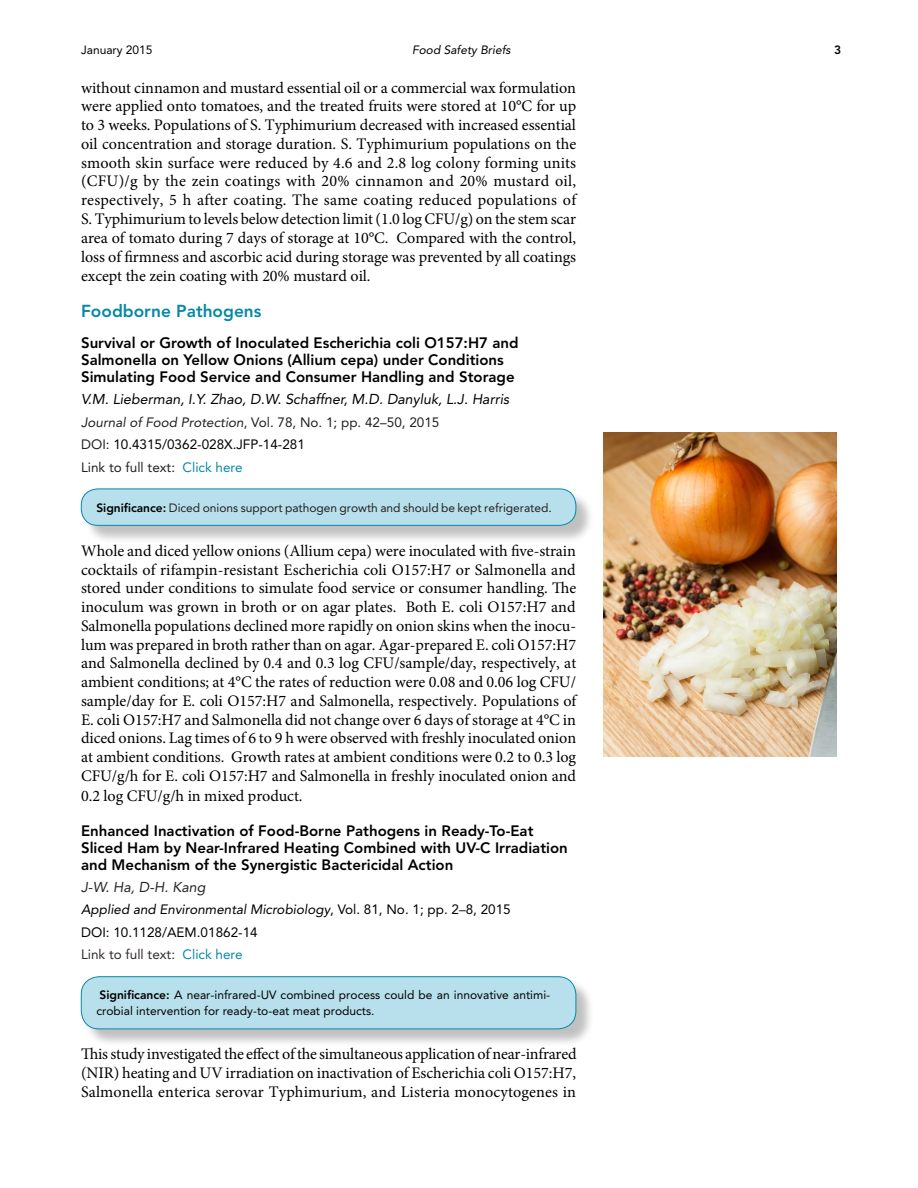
<style>
.page{position:relative;width:918px;height:1188px;background:#fff}
.page>*{position:absolute;margin:0;border:0;box-sizing:border-box;transform-origin:0 0}
.t1{font:800 17.25px "Avenir LT Std";color:#0788a7}
.t2{font:16.2px/18.9px "Minion Pro";letter-spacing:-.005em;color:#000;text-align:justify}
.t3{font:800 15px/17.2px "Avenir LT Std";color:#000}
.t4{font:italic 14.25px "Avenir LT Std";color:#000}
.t5{font:italic 14.25px "Avenir LT Std";color:#262626}
.t6{font:13.5px/22.5px "Avenir LT Std";color:#000}
.t7{font:13.5px/22.5px "Avenir LT Std";color:#222121}
.t8{font:12px/15.8px "Avenir LT Std";color:#000}
.t9{font:12px "Avenir LT Std";color:#222121}
.t10{font:italic 12px "Avenir LT Std";color:#000}
.t11{font:800 12px "Avenir LT Std";color:#000}
.s1{font-style:italic}
.s2{color:#000}
.s3{color:#0788a7}
.s4{font-weight:800;color:#000}
.s5{color:#302a2a}
.s6{color:#222121}
.s7{font-weight:800}
</style>
<div class="page">
<img style="left:603px;top:432px;width:234px;height:324px">
<div style="left:84px;top:491px;width:511px;height:53px;background:#000;opacity:.25"></div>
<div style="left:81px;top:489px;width:495px;height:36px;background:#b8e0ec;border-radius:16px"></div>
<div style="left:81px;top:489px;width:495px;height:37px;border:1px solid #0788a7;border-radius:16px"></div>
<div style="left:83px;top:979px;width:512px;height:69px;background:#000;opacity:.25"></div>
<div style="left:81px;top:977px;width:495px;height:52px;background:#b8e0ec;border-radius:18px"></div>
<div style="left:81px;top:977px;width:495px;height:52px;border:1px solid #0788a7;border-radius:18px"></div>
<p class="t8" style="left:81px;top:42px;width:73px">January 2015</p>
<p class="t10" style="left:412px;top:43px;width:100px">Food Safety Briefs</p>
<p class="t11" style="left:834px;top:43px;width:9px">3</p>
<p class="t2" style="left:81px;top:78px;width:497px">without cinnamon and mustard essential oil or a commercial wax formulation were applied onto tomatoes, and the treated fruits were stored at 10°C for up to 3 weeks. Populations of S. Typhimurium decreased with increased essential oil concentration and storage duration. S. Typhimurium populations on the smooth skin surface were reduced by 4.6 and 2.8 log colony forming units (CFU)/g by the zein coatings with 20% cinnamon and 20% mustard oil, respectively, 5 h after coating. The same coating reduced populations of S. Typhimurium to levels below detection limit (1.0 log CFU/g) on the stem scar area of tomato during 7 days of storage at 10°C. Compared with the control, loss of firmness and ascorbic acid during storage was prevented by all coatings except the zein coating with 20% mustard oil.</p>
<p class="t1" style="left:81px;top:301px;width:182px">Foodborne Pathogens</p>
<p class="t3" style="left:81px;top:334px;width:439px">Survival or Growth of Inoculated Escherichia coli O157:H7 and<br>Salmonella on Yellow Onions (Allium cepa) under Conditions<br>Simulating Food Service and Consumer Handling and Storage</p>
<p class="t4" style="left:81px;top:391px;width:430px">V.M. Lieberman, I.Y. Zhao, D.W. Schaffner, M.D. Danyluk, L.J. Harris</p>
<p class="t7" style="left:81px;top:411px;width:360px"><span class="s1">Journal of Food Protection</span>, Vol. 78, No. 1; pp. 42–50, 2015<br>DOI: <span class="s2">10.4315/0362-028X.JFP-14-281<br></span>Link to full text: <span class="s3">Click here</span></p>
<p class="t9" style="left:96px;top:501px;width:457px"><span class="s4">Significance:</span> Diced onions support pathogen growth and should be kept refrigerated.</p>
<p class="t2" style="left:81px;top:541px;width:497px">Whole and diced yellow onions (Allium cepa) were inoculated with five-strain cocktails of rifampin-resistant Escherichia coli O157:H7 or Salmonella and stored under conditions to simulate food service or consumer handling. The inoculum was grown in broth or on agar plates. Both E. coli O157:H7 and Salmonella populations declined more rapidly on onion skins when the inocu&shy;lum was prepared in broth rather than on agar. Agar-prepared E. coli O157:H7 and Salmonella declined by 0.4 and 0.3 log CFU/sample/day, respectively, at ambient conditions; at 4°C the rates of reduction were 0.08 and 0.06 log CFU/ sample/day for E. coli O157:H7 and Salmonella, respectively. Populations of E. coli O157:H7 and Salmonella did not change over 6 days of storage at 4°C in diced onions. Lag times of 6 to 9 h were observed with freshly inoculated onion at ambient conditions. Growth rates at ambient conditions were 0.2 to 0.3 log CFU/g/h for E. coli O157:H7 and Salmonella in freshly inoculated onion and 0.2 log CFU/g/h in mixed product.</p>
<p class="t3" style="left:81px;top:822px;width:488px">Enhanced Inactivation of Food-Borne Pathogens in Ready-To-Eat<br>Sliced Ham by Near-Infrared Heating Combined with UV-C Irradiation and Mechanism of the Synergistic Bactericidal Action</p>
<p class="t5" style="left:81px;top:879px;width:126px">J-W. Ha<span class="s5">,</span> D-H. Kang</p>
<p class="t6" style="left:81px;top:899px;width:431px"><span class="s1">Applied and Environmental Microbiology</span>, Vol. 81, No. 1; pp. 2<span class="s6">–</span>8, 2015<br>DOI: 10.1128/AEM.01862-14<br><span class="s5">Link to full text:</span> <span class="s3">Click here</span></p>
<p class="t8" style="left:96px;top:988px;width:455px"><span class="s7">Significance:</span> A near-infrared-UV combined process could be an innovative antimi&shy;crobial intervention for ready-to-eat meat products.</p>
<p class="t2" style="left:81px;top:1045px;width:497px">This study investigated the effect of the simultaneous application of near-infrared (NIR) heating and UV irradiation on inactivation of Escherichia coli O157:H7, Salmonella enterica serovar Typhimurium, and Listeria monocytogenes in</p>
</div>
